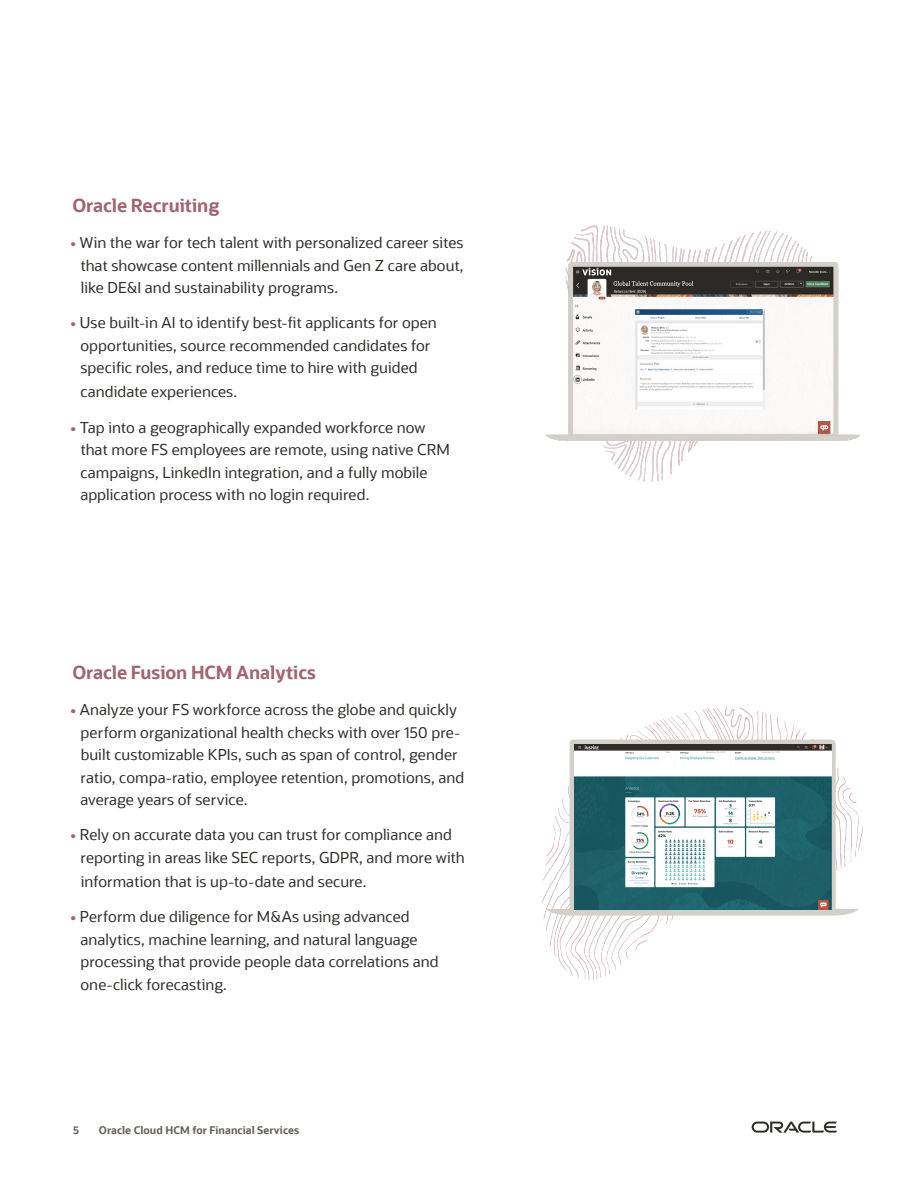
<style>
.page{position:relative;width:918px;height:1188px;background:#fff}
.page>*{position:absolute;margin:0;border:0;box-sizing:border-box;transform-origin:0 0}
.Body{font:700 18px "Oracle Sans";letter-spacing:-.005em;color:#a36472}
.Bullet_point_copy{font:15px/22.5px "Oracle Sans";letter-spacing:.005em;color:#312d2a}
.t1{font:700 10.5px "Oracle Sans";color:#67605b}
.s1{font-weight:800;color:#a36472}
</style>
<div class="page">
<svg style="left:752px;top:1121px;width:85px;height:12px"></svg>
<img style="left:542px;top:708px;width:321px;height:272px">
<img style="left:566px;top:225px;width:271px;height:257px">
<img style="left:546px;top:263px;width:314px;height:178px">
<svg style="left:547px;top:740px;width:312px;height:176px"></svg>
<img style="left:574px;top:744px;width:257px;height:165px">
<p class="Body" style="left:72px;top:194px;width:148px">Oracle Recruiting</p>
<p class="Bullet_point_copy" style="left:81px;top:232px;width:384px;text-align:justify;text-indent:-10px"><span class="s1">•</span> Win the war for tech talent with personalized career sites that showcase content millennials and Gen Z care about, like DE&amp;I and sustainability programs.</p>
<p class="Bullet_point_copy" style="left:81px;top:312px;width:358px;text-indent:-10px"><span class="s1">•</span> Use built-in AI to identify best-fit applicants for open opportunities, source recommended candidates for specific roles, and reduce time to hire with guided</p>
<p class="Bullet_point_copy" style="left:81px;top:381px;width:158px">candidate experiences.</p>
<p class="Bullet_point_copy" style="left:80px;top:416px;width:371px;text-indent:-10px"><span class="s1">•</span> Tap into a geographically expanded workforce now that more FS employees are remote, using native CRM campaigns, LinkedIn integration, and a fully mobile application process with no login required.</p>
<p class="Body" style="left:72px;top:661px;width:245px">Oracle Fusion HCM Analytics</p>
<p class="Bullet_point_copy" style="left:80px;top:699px;width:385px;text-indent:-10px"><span class="s1">•</span> Analyze your FS workforce across the globe and quickly perform organizational health checks with over 150 pre&shy;built customizable KPIs, such as span of control, gender ratio, compa-ratio, employee retention, promotions, and average years of service.</p>
<p class="Bullet_point_copy" style="left:81px;top:824px;width:386px;text-indent:-10px"><span class="s1">•</span> Rely on accurate data you can trust for compliance and reporting in areas like SEC reports, GDPR, and more with</p>
<p class="Bullet_point_copy" style="left:81px;top:870px;width:287px">information that is up-to-date and secure.</p>
<p class="Bullet_point_copy" style="left:80px;top:906px;width:360px;text-indent:-10px"><span class="s1">•</span> Perform due diligence for M&amp;As using advanced analytics, machine learning, and natural language processing that provide people data correlations and one-click forecasting.</p>
<p class="t1" style="left:73px;top:1124px;width:7px">5</p>
<p class="t1" style="left:99px;top:1124px;width:202px">Oracle Cloud HCM for Financial Services</p>
</div>
